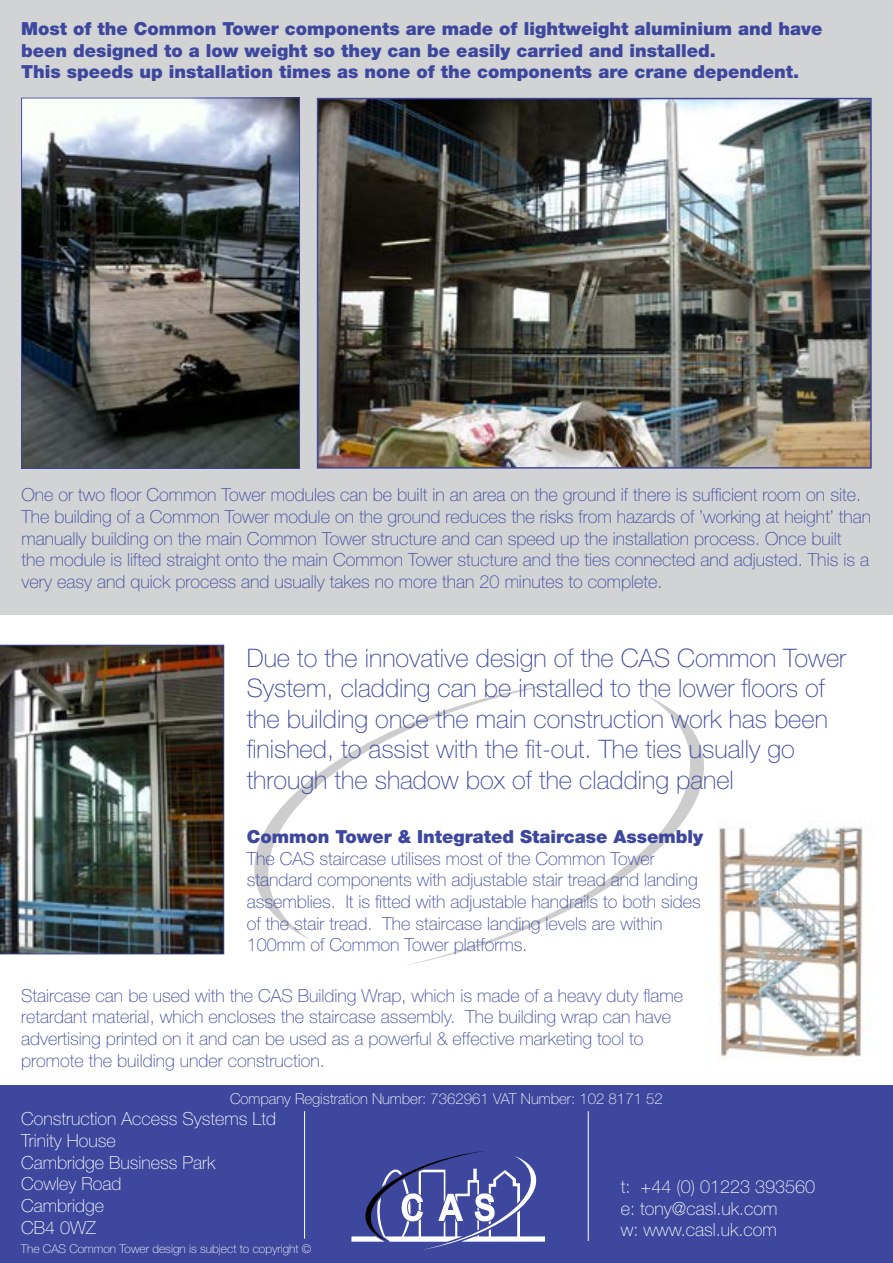
<style>
.page{position:relative;width:893px;height:1263px;background:#fff}
.page>*{position:absolute;margin:0;border:0;box-sizing:border-box;transform-origin:0 0}
.t1{font:100 25.5px/30.6px "Helvetica Neue";color:#3c479d}
.t2{font:100 18px/21.6px "Helvetica Neue";color:#3c479d}
.t3{font:900 18px/21.6px "Helvetica Neue";color:#3c479d}
.t4{font:100 18px/21.6px "Helvetica Neue";color:#fff}
.t5{font:100 15px "Helvetica Neue";color:#fff}
.t6{font:100 12px "Helvetica Neue";color:#fff}
</style>
<div class="page">
<div style="left:0;top:1085px;width:893px;height:178px;background:#3c479d"></div>
<svg style="left:351px;top:1151px;width:194px;height:99px"></svg>
<div style="left:0;top:0;width:893px;height:614px;background:#d1d3d4"></div>
<svg style="left:408px;top:696px;width:296px;height:269px"></svg>
<svg style="left:254px;top:682px;width:313px;height:257px"></svg>
<img style="left:705px;top:826px;width:161px;height:234px">
<img style="left:23px;top:100px;width:275px;height:367px">
<div style="left:21px;top:98px;width:279px;height:371px;border:1px solid #3c479d"></div>
<img style="left:0;top:645px;width:224px;height:309px">
<img style="left:320px;top:101px;width:549px;height:365px">
<div style="left:317px;top:98px;width:555px;height:371px;border:2px solid #3c479d"></div>
<hr style="left:304px;top:1111px;width:1px;height:128px;background:#fff">
<hr style="left:588px;top:1111px;width:1px;height:130px;background:#fff">
<p class="t3" style="left:21px;top:18px;width:803px">Most of the Common Tower components are made of lightweight aluminium and have been designed to a low weight so they can be easily carried and installed.<br>This speeds up installation times as none of the components are crane dependent.</p>
<p class="t2" style="left:21px;top:484px;width:851px">One or two floor Common Tower modules can be built in an area on the ground if there is sufficient room on site.<br>The building of a Common Tower module on the ground reduces the risks from hazards of ’working at height’ than manually building on the main Common Tower structure and can speed up the installation process. Once built<br>the module is lifted straight onto the main Common Tower stucture and the ties connected and adjusted. This is a very easy and quick process and usually takes no more than 20 minutes to complete.</p>
<p class="t1" style="left:247px;top:642px;width:601px">Due to the innovative design of the CAS Common Tower System, cladding can be installed to the lower floors of the building once the main construction work has been finished, to assist with the fit-out. The ties usually go through the shadow box of the cladding panel</p>
<p class="t3" style="left:247px;top:826px;width:458px">Common Tower &amp; Integrated Staircase Assembly</p>
<p class="t2" style="left:247px;top:847px;width:456px">The CAS staircase utilises most of the Common Tower standard components with adjustable stair tread and landing assemblies. It is fitted with adjustable handrails to both sides of the stair tread. The staircase landing levels are within 100mm of Common Tower platforms.</p>
<p class="t2" style="left:21px;top:984px;width:663px">Staircase can be used with the CAS Building Wrap, which is made of a heavy duty flame retardant material, which encloses the staircase assembly. The building wrap can have advertising printed on it and can be used as a powerful &amp; effective marketing tool to promote the building under construction.</p>
<p class="t5" style="left:230px;top:1090px;width:434px">Company Registration Number: 7362961 VAT Number: 102 8171 52</p>
<p class="t4" style="left:21px;top:1108px;width:257px">Construction Access Systems Ltd<br>Trinity House<br>Cambridge Business Park<br>Cowley Road<br>Cambridge<br>CB4 0WZ</p>
<p class="t6" style="left:21px;top:1242px;width:292px">The CAS Common Tower design is subject to copyright ©</p>
<p class="t4" style="left:621px;top:1176px;width:196px">t: +44 (0) 01223 393560 e: tony@casl.uk.com<br>w: www.casl.uk.com</p>
</div>
